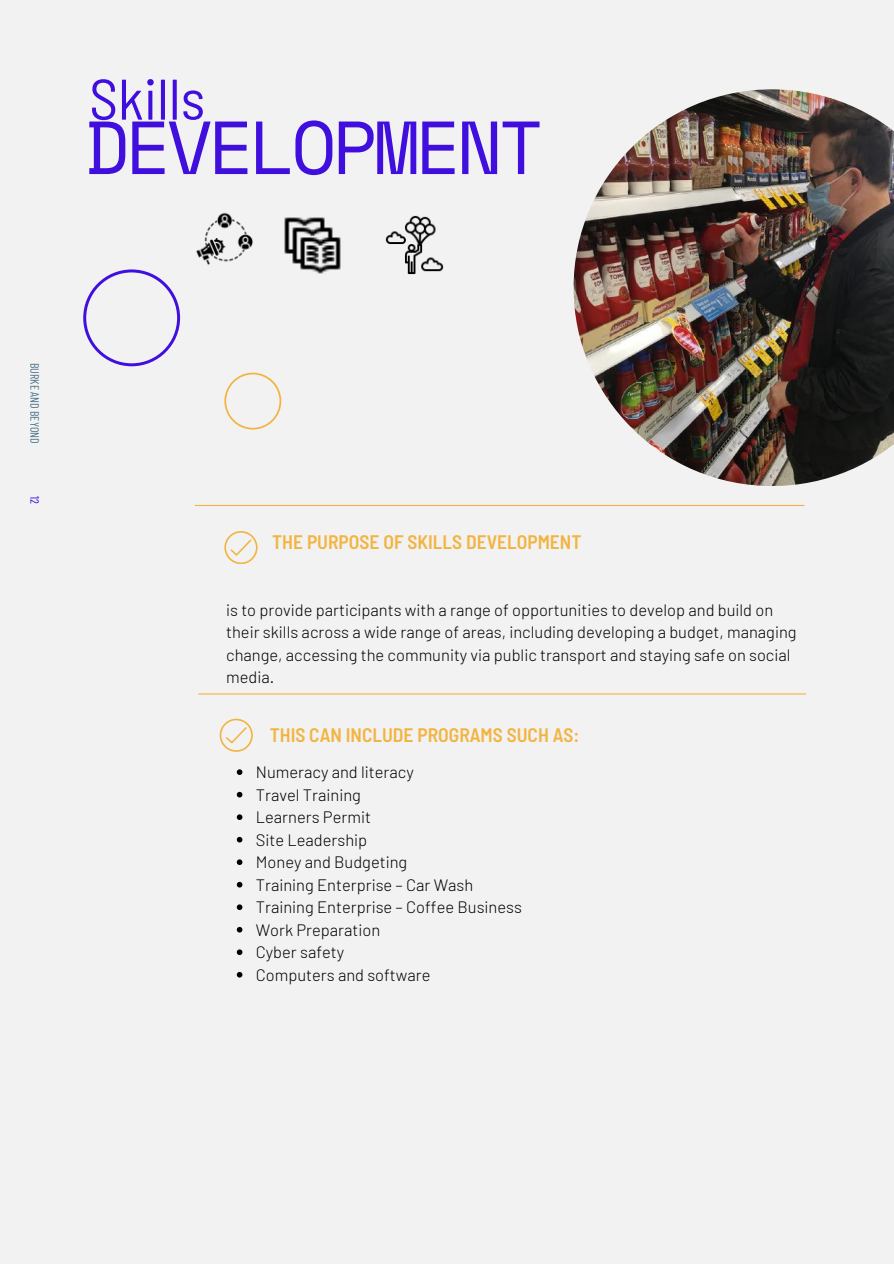
<style>
.page{position:relative;width:894px;height:1264px;background:#fff}
.page>*{position:absolute;margin:0;border:0;box-sizing:border-box;transform-origin:0 0}
.t1{font:75px "Space Mono";letter-spacing:-.06em;color:#400fde}
.t2{font:semi-condensed 57.15px "Barlow";color:#400fde}
.t3{font:600 semi-condensed 19.5px "Barlow";color:#f2b441}
.t4{font:300 16.5px/22.5px "Barlow";color:#000}
.t5{font:12px "Barlow Condensed";color:#4d748c}
.t6{font:12px "Barlow Condensed";color:#400fde}
</style>
<div class="page">
<div style="left:0;top:0;width:893px;height:1263px;background:#f2f2f2"></div>
<img style="left:573px;top:89px;width:320px;height:397px">
<hr style="left:195px;top:505px;width:609px;height:1px;background:#f2b441">
<hr style="left:198px;top:693px;width:607px;height:1px;background:#f2b441">
<svg style="left:224px;top:531px;width:33px;height:32px"></svg>
<svg style="left:219px;top:718px;width:33px;height:33px"></svg>
<svg style="left:83px;top:269px;width:97px;height:97px"></svg>
<svg style="left:224px;top:372px;width:57px;height:57px"></svg>
<img style="left:196px;top:212px;width:57px;height:53px">
<img style="left:284px;top:217px;width:57px;height:57px">
<img style="left:385px;top:215px;width:59px;height:60px">
<svg style="left:237px;top:769px;width:5px;height:6px"></svg>
<svg style="left:237px;top:791px;width:5px;height:6px"></svg>
<svg style="left:237px;top:814px;width:5px;height:6px"></svg>
<svg style="left:237px;top:836px;width:5px;height:6px"></svg>
<svg style="left:237px;top:859px;width:5px;height:6px"></svg>
<svg style="left:237px;top:881px;width:5px;height:6px"></svg>
<svg style="left:237px;top:904px;width:5px;height:6px"></svg>
<svg style="left:237px;top:926px;width:5px;height:6px"></svg>
<svg style="left:237px;top:949px;width:5px;height:6px"></svg>
<svg style="left:237px;top:972px;width:5px;height:5px"></svg>
<h2 class="t2" style="left:89px;top:62px;width:117px">Skills</h2>
<h1 class="t1" style="left:84px;top:90px;width:461px">DEVELOPMENT</h1>
<p class="t5" style="left:42px;top:363px;width:82px;rotate:90deg">BURKE AND BEYOND</p>
<p class="t6" style="left:42px;top:496px;width:9px;rotate:90deg">12</p>
<p class="t3" style="left:272px;top:530px;width:311px">THE PURPOSE OF SKILLS DEVELOPMENT</p>
<p class="t4" style="left:226px;top:598px;width:571px">is to provide participants with a range of opportunities to develop and build on their skills across a wide range of areas, including developing a budget, managing change, accessing the community via public transport and staying safe on social media.</p>
<p class="t3" style="left:270px;top:722px;width:311px">THIS CAN INCLUDE PROGRAMS SUCH AS:</p>
<p class="t4" style="left:256px;top:760px;width:267px">Numeracy and literacy<br>Travel Training<br>Learners Permit<br>Site Leadership<br>Money and Budgeting<br>Training Enterprise – Car Wash<br>Training Enterprise – Coffee Business<br>Work Preparation<br>Cyber safety<br>Computers and software</p>
</div>
